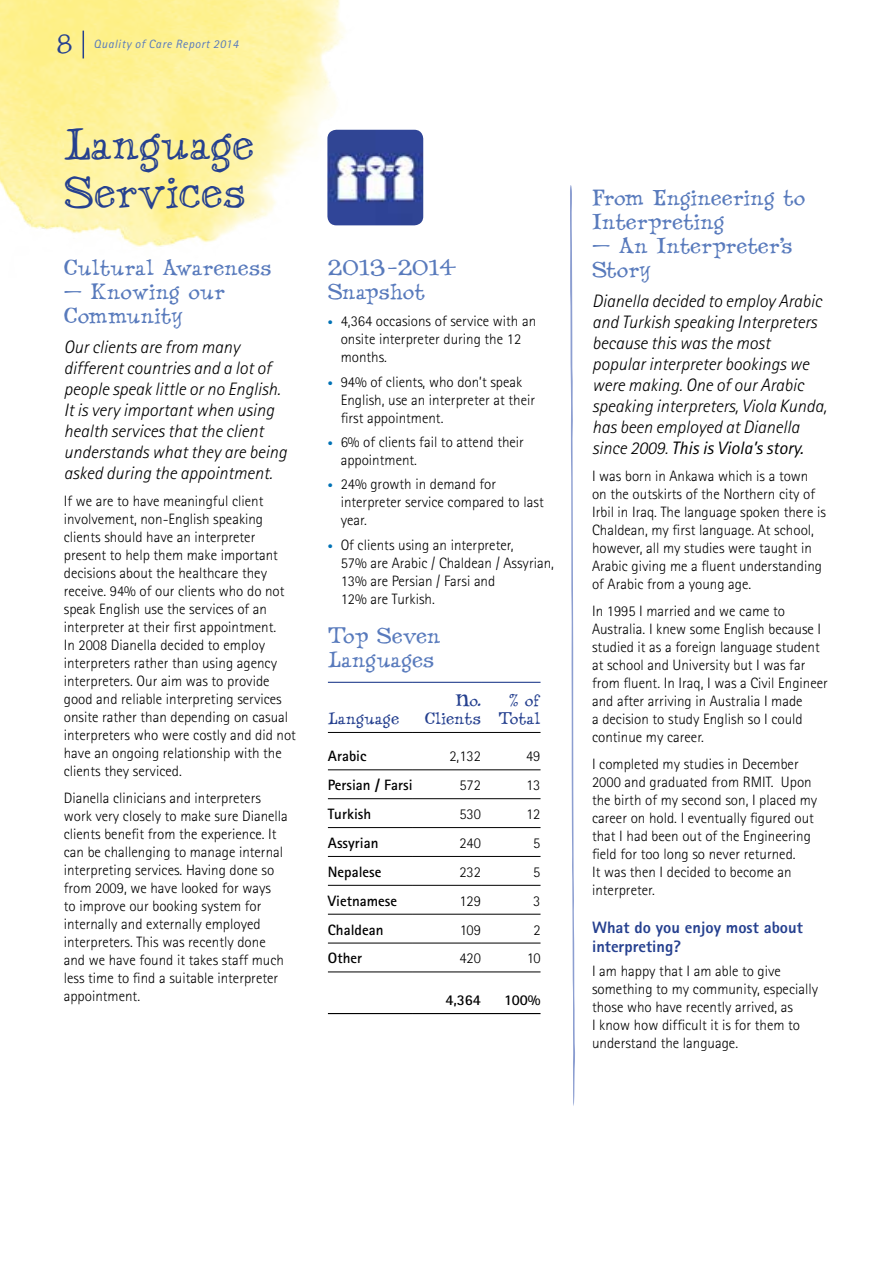
<style>
.page{position:relative;width:893px;height:1263px;background:#fff}
.page>*{position:absolute;margin:0;border:0;box-sizing:border-box;transform-origin:0 0}
.t1{font:48px/48px "Dannette Outline";color:#25408f}
.t2{font:27px "Dannette";color:#25408f}
.t3{font:24px/24px "Dannette";color:#587abc}
.t4{font:italic 300 18px/21px "Rotis Sans Serif";color:#000}
.t5{font:18px/18px "Dannette";color:#25408f;text-align:right}
.t6{font:800 16.5px/19.5px "Rotis Sans Serif";color:#25408f}
.t7{font:300 15px/18px "Rotis Sans Serif";color:#000}
.t8{font:700 15px "Rotis Sans Serif";color:#000}
.t9{font:italic 12px "Rotis Sans Serif";letter-spacing:.05em;color:#587abc}
.s1{font-size:10.5px;color:#0072b5}
.s2{font-weight:400}
</style>
<div class="page">
<img style="left:0;top:0;width:384px;height:247px">
<hr style="left:328px;top:732px;width:85px;height:1px;background:#000">
<hr style="left:413px;top:732px;width:68px;height:1px;background:#000">
<hr style="left:481px;top:732px;width:59px;height:1px;background:#000">
<hr style="left:328px;top:769px;width:85px;height:1px;background:#000">
<hr style="left:413px;top:769px;width:68px;height:1px;background:#000">
<hr style="left:481px;top:769px;width:59px;height:1px;background:#000">
<hr style="left:328px;top:798px;width:85px;height:1px;background:#000">
<hr style="left:413px;top:798px;width:68px;height:1px;background:#000">
<hr style="left:481px;top:798px;width:59px;height:1px;background:#000">
<hr style="left:328px;top:827px;width:85px;height:1px;background:#000">
<hr style="left:413px;top:827px;width:68px;height:1px;background:#000">
<hr style="left:481px;top:827px;width:59px;height:1px;background:#000">
<hr style="left:328px;top:856px;width:85px;height:1px;background:#000">
<hr style="left:413px;top:856px;width:68px;height:1px;background:#000">
<hr style="left:481px;top:856px;width:59px;height:1px;background:#000">
<hr style="left:328px;top:885px;width:85px;height:1px;background:#000">
<hr style="left:413px;top:885px;width:68px;height:1px;background:#000">
<hr style="left:481px;top:885px;width:59px;height:1px;background:#000">
<hr style="left:328px;top:914px;width:85px;height:1px;background:#000">
<hr style="left:413px;top:914px;width:68px;height:1px;background:#000">
<hr style="left:481px;top:914px;width:59px;height:1px;background:#000">
<hr style="left:328px;top:943px;width:85px;height:1px;background:#000">
<hr style="left:413px;top:943px;width:68px;height:1px;background:#000">
<hr style="left:481px;top:943px;width:59px;height:1px;background:#000">
<hr style="left:328px;top:972px;width:85px;height:1px;background:#000">
<hr style="left:413px;top:972px;width:68px;height:1px;background:#000">
<hr style="left:481px;top:972px;width:59px;height:1px;background:#000">
<hr style="left:328px;top:1013px;width:85px;height:1px;background:#000">
<hr style="left:413px;top:1013px;width:68px;height:1px;background:#000">
<hr style="left:481px;top:1013px;width:59px;height:1px;background:#000">
<hr style="left:328px;top:682px;width:85px;height:1px;background:#25408f">
<hr style="left:413px;top:682px;width:68px;height:1px;background:#25408f">
<hr style="left:481px;top:682px;width:59px;height:1px;background:#25408f">
<img style="left:327px;top:130px;width:96px;height:95px">
<svg style="left:570px;top:185px;width:5px;height:921px"></svg>
<svg style="left:83px;top:31px;width:1px;height:27px"></svg>
<h2 class="t2" style="left:57px;top:29px;width:17px">8</h2>
<p class="t9" style="left:94px;top:37px;width:146px">Quality of Care Report 2014</p>
<h1 class="t1" style="left:64px;top:121px;width:192px">Language<br>Services</h1>
<h3 class="t3" style="left:64px;top:256px;width:209px">Cultural Awareness<br>Ñ Knowing our<br>Community</h3>
<p class="t4" style="left:64px;top:337px;width:224px">Our clients are from many different countries and a lot of people speak little or no English.<br>It is very important when using health services that the client understands what they are being asked during the appointment.</p>
<p class="t7" style="left:64px;top:492px;width:234px">If we are to have meaningful client involvement, non-English speaking clients should have an interpreter present to help them make important decisions about the healthcare they receive. 94% of our clients who do not speak English use the services of an interpreter at their first appointment.<br>In 2008 Dianella decided to employ interpreters rather than using agency interpreters. Our aim was to provide good and reliable interpreting services onsite rather than depending on casual interpreters who were costly and did not have an ongoing relationship with the clients they serviced.</p>
<p class="t7" style="left:64px;top:789px;width:226px">Dianella clinicians and interpreters work very closely to make sure Dianella clients benefit from the experience. It can be challenging to manage internal interpreting services. Having done so from 2009, we have looked for ways<br>to improve our booking system for internally and externally employed interpreters. This was recently done and we have found it takes staff much less time to find a suitable interpreter appointment.</p>
<h3 class="t3" style="left:328px;top:256px;width:130px">2013-2014<br>Snapshot</h3>
<p class="t7" style="left:341px;top:312px;width:197px;text-indent:-13px"><span class="s1">•</span> 4,364 occasions of service with an onsite interpreter during the 12 months.</p>
<p class="t7" style="left:341px;top:373px;width:196px;text-indent:-13px"><span class="s1">•</span> 94% of clients, who don’t speak<br>English, use an interpreter at their first appointment.</p>
<p class="t7" style="left:341px;top:433px;width:185px;text-indent:-13px"><span class="s1">•</span> 6% of clients fail to attend their appointment.</p>
<p class="t7" style="left:341px;top:475px;width:205px;text-indent:-13px"><span class="s1">•</span> 24% growth in demand for interpreter service compared to last year.</p>
<p class="t7" style="left:341px;top:536px;width:215px;text-indent:-13px"><span class="s1">•</span> Of clients using an interpreter,<br>57% are Arabic / Chaldean / Assyrian,<br>13% are Persian / Farsi and<br>12% are Turkish.</p>
<h3 class="t3" style="left:328px;top:623px;width:114px">Top Seven<br>Languages</h3>
<p class="t5" style="left:328px;top:709px;width:73px">Language</p>
<p class="t5" style="left:425px;top:691px;width:58px">No.<br>Clients</p>
<p class="t5" style="left:498px;top:691px;width:44px;text-align:center">% of<br>Total</p>
<p class="t8" style="left:328px;top:747px;width:40px">Arabic</p>
<p class="t7" style="left:449px;top:747px;width:33px">2,132</p>
<p class="t7" style="left:526px;top:747px;width:16px">49</p>
<p class="t8" style="left:328px;top:776px;width:86px">Persian / Farsi</p>
<p class="t7" style="left:459px;top:776px;width:23px">572</p>
<p class="t7" style="left:526px;top:776px;width:16px">13</p>
<p class="t8" style="left:328px;top:804px;width:45px">Turkish</p>
<p class="t7" style="left:459px;top:805px;width:23px">530</p>
<p class="t7" style="left:526px;top:805px;width:16px">12</p>
<p class="t8" style="left:328px;top:833px;width:52px">Assyrian</p>
<p class="t7" style="left:459px;top:834px;width:23px">240</p>
<p class="t7" style="left:533px;top:834px;width:9px">5</p>
<p class="t8" style="left:328px;top:862px;width:55px">Nepalese</p>
<p class="t7" style="left:459px;top:863px;width:23px">232</p>
<p class="t7" style="left:533px;top:863px;width:9px">5</p>
<p class="t8" style="left:328px;top:891px;width:71px">Vietnamese</p>
<p class="t7" style="left:459px;top:892px;width:23px">129</p>
<p class="t7" style="left:533px;top:892px;width:9px">3</p>
<p class="t8" style="left:328px;top:920px;width:57px">Chaldean</p>
<p class="t7" style="left:460px;top:920px;width:23px">109</p>
<p class="t7" style="left:533px;top:920px;width:9px">2</p>
<p class="t8" style="left:328px;top:949px;width:36px">Other</p>
<p class="t7" style="left:459px;top:949px;width:23px">420</p>
<p class="t7" style="left:527px;top:949px;width:15px">10</p>
<p class="t8" style="left:445px;top:990px;width:37px">4,364</p>
<p class="t8" style="left:504px;top:990px;width:38px">100%</p>
<h3 class="t3" style="left:592px;top:186px;width:215px">From Engineering to<br>Interpreting<br>Ñ An InterpreterÕs<br>Story</h3>
<p class="t4" style="left:592px;top:291px;width:236px">Dianella decided to employ Arabic and Turkish speaking Interpreters because this was the most popular interpreter bookings we were making. One of our Arabic speaking interpreters, Viola Kunda, has been employed at Dianella since 2009. <span class="s2">This is Viola’s story.</span></p>
<p class="t7" style="left:592px;top:467px;width:235px">I was born in Ankawa which is a town on the outskirts of the Northern city of Irbil in Iraq. The language spoken there is Chaldean, my first language. At school, however, all my studies were taught in Arabic giving me a fluent understanding of Arabic from a young age.</p>
<p class="t7" style="left:592px;top:602px;width:237px">In 1995 I married and we came to Australia. I knew some English because I studied it as a foreign language student at school and University but I was far from fluent. In Iraq, I was a Civil Engineer and after arriving in Australia I made<br>a decision to study English so I could continue my career.</p>
<p class="t7" style="left:592px;top:755px;width:227px">I completed my studies in December 2000 and graduated from RMIT. Upon the birth of my second son, I placed my career on hold. I eventually figured out that I had been out of the Engineering field for too long so never returned.<br>It was then I decided to become an interpreter.</p>
<p class="t6" style="left:592px;top:917px;width:212px">What do you enjoy most about interpreting?</p>
<p class="t7" style="left:592px;top:962px;width:228px">I am happy that I am able to give something to my community, especially those who have recently arrived, as<br>I know how difficult it is for them to understand the language.</p>
</div>
